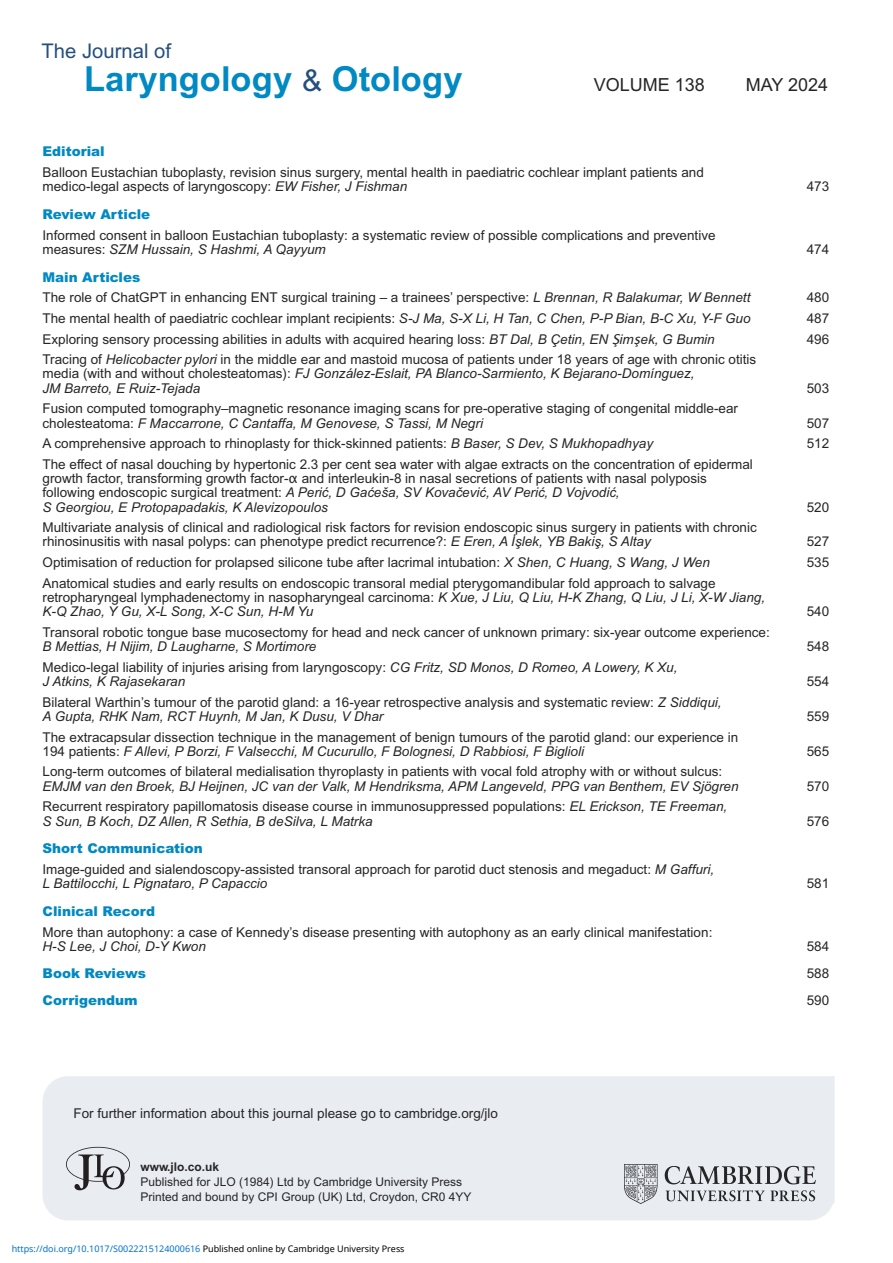
<style>
.page{position:relative;width:893px;height:1263px;background:#fff}
.page>*{position:absolute;margin:0;border:0;box-sizing:border-box;transform-origin:0 0}
.t1{font:700 34.5px "Arial";color:#0089c2}
.t2{font:20.25px "Arial";color:#244f7e}
.t3{font:18px "Arial";color:#272526}
.t4{font:13.5px/14.2px "Arial";color:#272526}
.t5{font:italic 13.5px "Arial";color:#272526}
.t6{font:900 13.5px "Arial";color:#0089c2}
.t7{font:12px/15px "Arial";color:#272526}
.t8{font:700 12px "Arial";color:#272526}
.t9{font:9px "Noto Sans";color:#0172cf}
.s1{font-weight:400;font-size:30px;color:#244f7e}
.s2{font-style:italic}
.s3{font-weight:900;color:#0089c2}
.s4{font-family:"Lucida Grande";font-style:italic}
.s5{font-family:"Lucida Grande"}
.s6{color:#000}
</style>
<div class="page">
<div style="left:43px;top:1076px;width:792px;height:144px;background:#e9edf2"></div>
<svg style="left:66px;top:1147px;width:64px;height:43px;background:#bdbfc3"></svg>
<img style="left:624px;top:1165px;width:192px;height:38px">
<h2 class="t2" style="left:42px;top:44px;width:131px">The Journal of</h2>
<h1 class="t1" style="left:84px;top:66px;width:380px">Laryngology <span class="s1">&amp;</span> Otology</h1>
<h3 class="t3" style="left:594px;top:78px;width:113px">VOLUME 138</h3>
<h3 class="t3" style="left:746px;top:78px;width:84px">MAY 2024</h3>
<p class="t6" style="left:43px;top:147px;width:64px">Editorial</p>
<p class="t4" style="left:43px;top:166px;width:663px">Balloon Eustachian tuboplasty, revision sinus surgery, mental health in paediatric cochlear implant patients and medico-legal aspects of laryngoscopy: <span class="s2">EW Fisher, J Fishman</span></p>
<p class="t6" style="left:43px;top:209px;width:109px">Review Article</p>
<p class="t4" style="left:43px;top:229px;width:675px">Informed consent in balloon Eustachian tuboplasty: a systematic review of possible complications and preventive measures: <span class="s2">SZM Hussain, S Hashmi, A Qayyum</span></p>
<p class="t4" style="left:43px;top:268px;width:709px;line-height:20.7px"><span class="s3">Main Articles<br></span>The role of ChatGPT in enhancing ENT surgical training – a trainees’ perspective: <span class="s2">L Brennan, R Balakumar, W Bennett</span></p>
<p class="t4" style="left:807px;top:181px;width:24px">473</p>
<p class="t4" style="left:807px;top:243px;width:24px">474</p>
<p class="t4" style="left:807px;top:292px;width:24px">480</p>
<p class="t4" style="left:43px;top:312px;width:710px">The mental health of paediatric cochlear implant recipients: <span class="s2">S-J Ma, S-X Li, H Tan, C Chen, P-P Bian, B-C Xu, Y-F Guo</span></p>
<p class="t4" style="left:807px;top:312px;width:24px">487</p>
<p class="t4" style="left:43px;top:333px;width:674px">Exploring sensory processing abilities in adults with acquired hearing loss: <span class="s2">BT Dal, B Çetin, EN</span> <span class="s4">Ş</span><span class="s2">im</span><span class="s4">ş</span><span class="s2">ek, G Bumin</span></p>
<p class="t4" style="left:807px;top:333px;width:24px">496</p>
<p class="t4" style="left:43px;top:354px;width:715px">Tracing of <span class="s2">Helicobacter pylori</span> in the middle ear and mastoid mucosa of patients under 18 years of age with chronic otitis media (with and without cholesteatomas): <span class="s2">FJ González-Eslait, PA Blanco-Sarmiento, K Bejarano-Domínguez,<br>JM Barreto, E Ruiz-Tejada</span></p>
<p class="t4" style="left:807px;top:382px;width:24px">503</p>
<p class="t4" style="left:43px;top:403px;width:697px">Fusion computed tomography–magnetic resonance imaging scans for pre-operative staging of congenital middle-ear cholesteatoma: <span class="s2">F Maccarrone, C Cantaffa, M Genovese, S Tassi, M Negri</span></p>
<p class="t4" style="left:807px;top:417px;width:24px">507</p>
<p class="t4" style="left:43px;top:438px;width:612px">A comprehensive approach to rhinoplasty for thick-skinned patients: <span class="s2">B Baser, S Dev, S Mukhopadhyay</span></p>
<p class="t4" style="left:807px;top:438px;width:24px">512</p>
<p class="t4" style="left:43px;top:458px;width:712px">The effect of nasal douching by hypertonic 2.3 per cent sea water with algae extracts on the concentration of epidermal growth factor, transforming growth factor-<span class="s5">α</span> and interleukin-8 in nasal secretions of patients with nasal polyposis following endoscopic surgical treatment: <span class="s2">A Peric΄, D Gac΄eša, SV Kovacˇevic΄, AV Peric΄, D Vojvodic΄,<br>S Georgiou, E Protopapadakis, K Alevizopoulos</span></p>
<p class="t4" style="left:807px;top:501px;width:24px">520</p>
<p class="t4" style="left:43px;top:522px;width:716px">Multivariate analysis of clinical and radiological risk factors for revision endoscopic sinus surgery in patients with chronic rhinosinusitis with nasal polyps: can phenotype predict recurrence?: <span class="s2">E Eren, A İşlek, YB Bakiş, S Altay</span></p>
<p class="t4" style="left:807px;top:536px;width:24px">527</p>
<p class="t4" style="left:43px;top:556px;width:669px">Optimisation of reduction for prolapsed silicone tube after lacrimal intubation: <span class="s2">X Shen, C Huang, S Wang, J Wen</span></p>
<p class="t4" style="left:807px;top:556px;width:24px">535</p>
<p class="t4" style="left:43px;top:577px;width:724px">Anatomical studies and early results on endoscopic transoral medial pterygomandibular fold approach to salvage retropharyngeal lymphadenectomy in nasopharyngeal carcinoma: <span class="s2">K Xue, J Liu, Q Liu, H-K Zhang, Q Liu, J Li, X-W Jiang,<br>K-Q Zhao, Y Gu, X-L Song, X-C Sun, H-M Yu</span></p>
<p class="t4" style="left:807px;top:606px;width:24px">540</p>
<p class="t4" style="left:43px;top:626px;width:729px">Transoral robotic tongue base mucosectomy for head and neck cancer of unknown primary: six-year outcome experience:</p>
<p class="t5" style="left:43px;top:641px;width:275px">B Mettias, H Nijim, D Laugharne, S Mortimore</p>
<p class="t4" style="left:807px;top:640px;width:24px">548</p>
<p class="t4" style="left:43px;top:661px;width:636px">Medico-legal liability of injuries arising from laryngoscopy: <span class="s2">CG Fritz, SD Monos, D Romeo, A Lowery, K Xu,<br>J Atkins, K Rajasekaran</span></p>
<p class="t4" style="left:807px;top:675px;width:24px">554</p>
<p class="t4" style="left:43px;top:696px;width:681px">Bilateral Warthin’s tumour of the parotid gland: a 16-year retrospective analysis and systematic review: <span class="s2">Z Siddiqui,<br>A Gupta, RHK Nam, RCT Huynh, M Jan, K Dusu, V Dhar</span></p>
<p class="t4" style="left:43px;top:731px;width:697px">The extracapsular dissection technique in the management of benign tumours of the parotid gland: our experience in<br>194 patients: <span class="s2">F Allevi, P Borzi, F Valsecchi, M Cucurullo, F Bolognesi, D Rabbiosi, F Biglioli</span></p>
<p class="t4" style="left:807px;top:710px;width:24px">559</p>
<p class="t4" style="left:807px;top:745px;width:24px">565</p>
<p class="t4" style="left:43px;top:766px;width:681px">Long-term outcomes of bilateral medialisation thyroplasty in patients with vocal fold atrophy with or without sulcus:</p>
<p class="t5" style="left:43px;top:781px;width:698px">EMJM van den Broek, BJ Heijnen, JC van der Valk, M Hendriksma, APM Langeveld, PPG van Benthem, EV Sjögren</p>
<p class="t4" style="left:807px;top:780px;width:24px">570</p>
<p class="t4" style="left:43px;top:801px;width:686px">Recurrent respiratory papillomatosis disease course in immunosuppressed populations: <span class="s2">EL Erickson, TE Freeman,<br>S Sun, B Koch, DZ Allen, R Sethia, B deSilva, L Matrka</span></p>
<p class="t4" style="left:807px;top:815px;width:24px">576</p>
<p class="t4" style="left:43px;top:839px;width:673px;line-height:20.7px"><span class="s3">Short Communication<br></span>Image-guided and sialendoscopy-assisted transoral approach for parotid duct stenosis and megaduct: <span class="s2">M Gaffuri,</span></p>
<p class="t5" style="left:43px;top:878px;width:226px">L Battilocchi, L Pignataro, P Capaccio</p>
<p class="t4" style="left:807px;top:878px;width:24px">581</p>
<p class="t6" style="left:43px;top:906px;width:114px">Clinical Record</p>
<p class="t4" style="left:43px;top:926px;width:671px">More than autophony: a case of Kennedy’s disease presenting with autophony as an early clinical manifestation:</p>
<p class="t5" style="left:43px;top:941px;width:165px">H-S Lee, J Choi, D-Y Kwon</p>
<p class="t4" style="left:807px;top:940px;width:24px">584</p>
<p class="t6" style="left:43px;top:968px;width:105px">Book Reviews</p>
<p class="t4" style="left:807px;top:967px;width:24px">588</p>
<p class="t6" style="left:43px;top:995px;width:97px">Corrigendum</p>
<p class="t4" style="left:807px;top:994px;width:24px">590</p>
<p class="t4" style="left:73px;top:1107px;width:426px">For further information about this journal please go to cambridge.org/jlo</p>
<p class="t8" style="left:141px;top:1163px;width:80px">www.jlo.co.uk</p>
<p class="t7" style="left:141px;top:1176px;width:332px">Published for JLO (1984) Ltd by Cambridge University Press<br>Printed and bound by CPI Group (UK) Ltd, Croydon, CR0 4YY</p>
<p class="t9" style="left:12px;top:1243px;width:394px">https://doi.org/10.1017/S0022215124000616 <span class="s6">Published online by Cambridge University Press</span></p>
</div>
